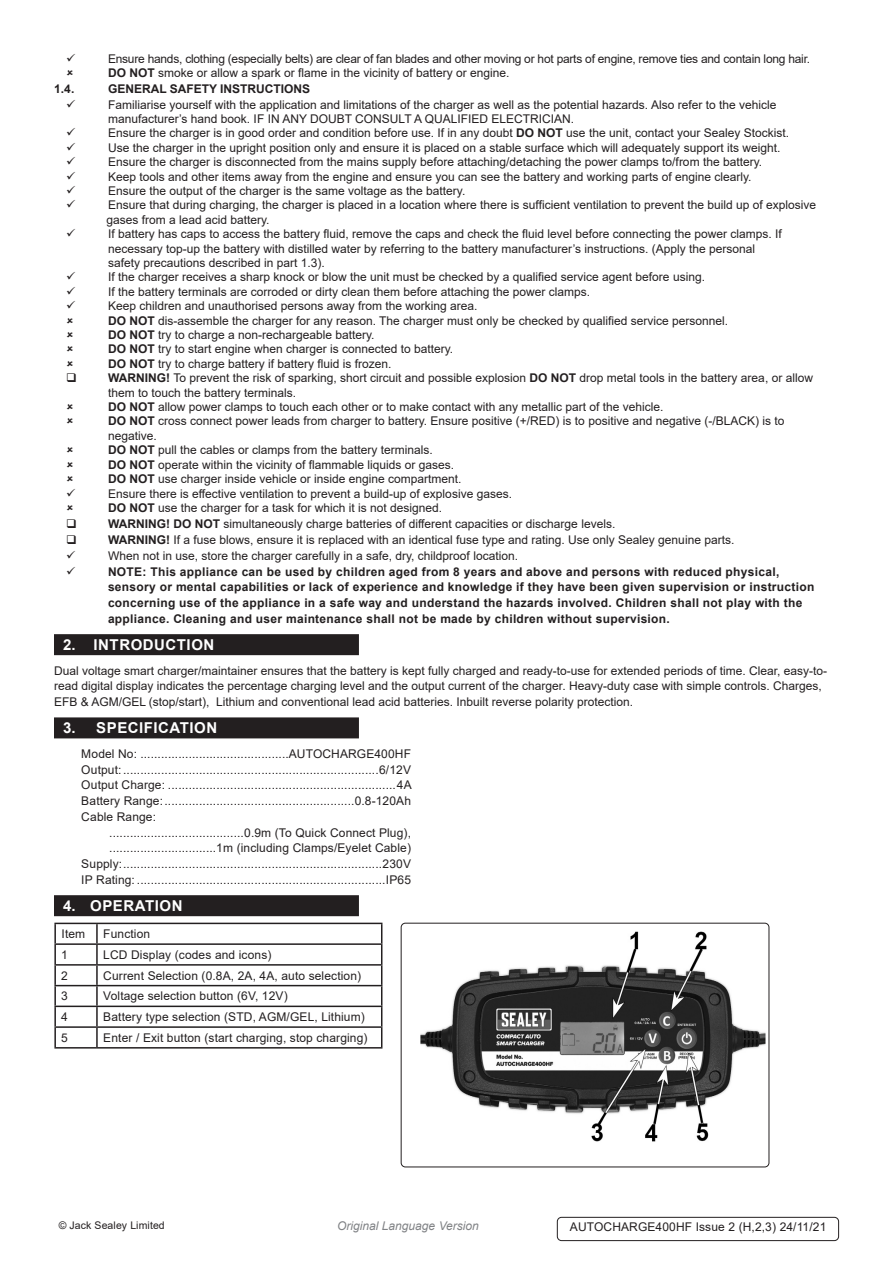
<style>
.page{position:relative;width:893px;height:1263px;background:#fff}
.page>*{position:absolute;margin:0;border:0;box-sizing:border-box;transform-origin:0 0}
.t1{font:700 15px "Arial";letter-spacing:.035em;color:#fff}
.Body{font:12px/14.4px "Arial";color:#231f20}
.Specifications__Tabb{font:12px "Arial";letter-spacing:.01em;color:#231f20}
.t2{font:700 12px/15.8px "Arial";letter-spacing:.025em;color:#231f20}
.Body-2{font:12px "Arial";letter-spacing:-.02em;color:#231f20}
.Body__Footer{font:12px "Arial";letter-spacing:.01em;color:#231f20}
.t3{font:700 12px "Arial";color:#231f20}
.t4{font:italic 12px "Arial";color:#808285}
.Body__Justified__7pt{font:10.5px "Arial";letter-spacing:.01em;color:#231f20}
.s1{font-weight:700}
.s2{font-weight:400;font-size:12px;color:#231f20}
</style>
<div class="page">
<div style="left:54px;top:634px;width:305px;height:21px;background:#231f20"></div>
<div style="left:54px;top:717px;width:305px;height:21px;background:#231f20"></div>
<div style="left:54px;top:895px;width:305px;height:21px;background:#231f20"></div>
<hr style="left:54px;top:923px;width:43px;height:1px;background:#231f20">
<hr style="left:97px;top:923px;width:285px;height:1px;background:#231f20">
<hr style="left:54px;top:943px;width:43px;height:2px;background:#231f20">
<hr style="left:97px;top:943px;width:285px;height:2px;background:#231f20">
<hr style="left:54px;top:964px;width:43px;height:2px;background:#231f20">
<hr style="left:97px;top:964px;width:285px;height:2px;background:#231f20">
<hr style="left:54px;top:985px;width:43px;height:1px;background:#231f20">
<hr style="left:97px;top:985px;width:285px;height:1px;background:#231f20">
<hr style="left:54px;top:1005px;width:43px;height:2px;background:#231f20">
<hr style="left:97px;top:1005px;width:285px;height:2px;background:#231f20">
<hr style="left:54px;top:1026px;width:43px;height:2px;background:#231f20">
<svg style="left:54px;top:924px;width:2px;height:123px"></svg>
<hr style="left:97px;top:1026px;width:285px;height:2px;background:#231f20">
<svg style="left:96px;top:924px;width:2px;height:123px"></svg>
<svg style="left:381px;top:924px;width:1px;height:123px"></svg>
<hr style="left:54px;top:1047px;width:43px;height:1px;background:#231f20">
<hr style="left:97px;top:1047px;width:285px;height:1px;background:#231f20">
<img style="left:420px;top:931px;width:345px;height:211px">
<div style="left:401px;top:923px;width:368px;height:244px;border:1px solid #231f20;border-radius:4px"></div>
<div style="left:557px;top:1217px;width:282px;height:24px;border:1px solid #231f20;border-radius:4px"></div>
<p class="Body-2" style="left:108px;top:50px;width:704px">Ensure hands, clothing (especially belts) are clear of fan blades and other moving or hot parts of engine, remove ties and contain long hair.</p>
<p class="Body" style="left:108px;top:66px;width:403px"><span class="s1">DO NOT</span> smoke or allow a spark or flame in the vicinity of battery or engine.</p>
<p class="t2" style="left:54px;top:81px;width:22px">1.4.</p>
<p class="t3" style="left:108px;top:80px;width:204px">GENERAL SAFETY INSTRUCTIONS</p>
<p class="Body" style="left:108px;top:97px;width:670px">Familiarise yourself with the application and limitations of the charger as well as the potential hazards. Also refer to the vehicle manufacturer’s hand book. IF IN ANY DOUBT CONSULT A QUALIFIED ELECTRICIAN.</p>
<p class="Body" style="left:108px;top:126px;width:683px">Ensure the charger is in good order and condition before use. If in any doubt <span class="s1">DO NOT</span> use the unit, contact your Sealey Stockist.</p>
<p class="Body" style="left:108px;top:140px;width:674px">Use the charger in the upright position only and ensure it is placed on a stable surface which will adequately support its weight.</p>
<p class="Body" style="left:108px;top:155px;width:656px">Ensure the charger is disconnected from the mains supply before attaching/detaching the power clamps to/from the battery.</p>
<p class="Body" style="left:108px;top:169px;width:645px">Keep tools and other items away from the engine and ensure you can see the battery and working parts of engine clearly.</p>
<p class="Body" style="left:108px;top:184px;width:359px">Ensure the output of the charger is the same voltage as the battery.</p>
<p class="Body" style="left:106px;top:198px;width:711px">Ensure that during charging, the charger is placed in a location where there is sufficient ventilation to prevent the build up of explosive gases from a lead acid battery.</p>
<p class="Body" style="left:108px;top:227px;width:675px">If battery has caps to access the battery fluid, remove the caps and check the fluid level before connecting the power clamps. If necessary top-up the battery with distilled water by referring to the battery manufacturer’s instructions. (Apply the personal safety precautions described in part 1.3).</p>
<p class="Body" style="left:108px;top:270px;width:598px">If the charger receives a sharp knock or blow the unit must be checked by a qualified service agent before using.</p>
<p class="Body" style="left:108px;top:284px;width:484px">If the battery terminals are corroded or dirty clean them before attaching the power clamps.</p>
<p class="Body" style="left:108px;top:299px;width:371px">Keep children and unauthorised persons away from the working area.</p>
<p class="Body" style="left:108px;top:313px;width:622px"><span class="s1">DO NOT</span> dis-assemble the charger for any reason. The charger must only be checked by qualified service personnel.</p>
<p class="Body" style="left:108px;top:328px;width:268px"><span class="s1">DO NOT</span> try to charge a non-rechargeable battery.</p>
<p class="Body" style="left:108px;top:342px;width:347px"><span class="s1">DO NOT</span> try to start engine when charger is connected to battery.</p>
<p class="Body" style="left:108px;top:356px;width:285px"><span class="s1">DO NOT</span> try to charge battery if battery fluid is frozen.</p>
<p class="Body" style="left:108px;top:371px;width:706px"><span class="s1">WARNING!</span> To prevent the risk of sparking, short circuit and possible explosion <span class="s1">DO NOT</span> drop metal tools in the battery area, or allow them to touch the battery terminals.</p>
<p class="Body" style="left:108px;top:400px;width:557px"><span class="s1">DO NOT</span> allow power clamps to touch each other or to make contact with any metallic part of the vehicle.</p>
<p class="Body" style="left:108px;top:414px;width:678px"><span class="s1">DO NOT</span> cross connect power leads from charger to battery. Ensure positive (+/RED) is to positive and negative (-/BLACK) is to negative.</p>
<p class="Body" style="left:108px;top:443px;width:326px"><span class="s1">DO NOT</span> pull the cables or clamps from the battery terminals.</p>
<p class="Body" style="left:108px;top:457px;width:348px"><span class="s1">DO NOT</span> operate within the vicinity of flammable liquids or gases.</p>
<p class="Body" style="left:108px;top:472px;width:355px"><span class="s1">DO NOT</span> use charger inside vehicle or inside engine compartment.</p>
<p class="Body" style="left:108px;top:486px;width:406px">Ensure there is effective ventilation to prevent a build-up of explosive gases.</p>
<p class="Body" style="left:108px;top:500px;width:336px"><span class="s1">DO NOT</span> use the charger for a task for which it is not designed.</p>
<p class="Body" style="left:108px;top:516px;width:509px"><span class="s1">WARNING! DO NOT</span> simultaneously charge batteries of different capacities or discharge levels.</p>
<p class="Body" style="left:108px;top:533px;width:628px"><span class="s1">WARNING!</span> If a fuse blows, ensure it is replaced with an identical fuse type and rating. Use only Sealey genuine parts.</p>
<p class="Body" style="left:108px;top:548px;width:411px">When not in use, store the charger carefully in a safe, dry, childproof location.</p>
<p class="t2" style="left:108px;top:564px;width:708px">NOTE: This appliance can be used by children aged from 8 years and above and persons with reduced physical, sensory or mental capabilities or lack of experience and knowledge if they have been given supervision or instruction concerning use of the appliance in a safe way and understand the hazards involved. Children shall not play with the appliance. Cleaning and user maintenance shall not be made by children without supervision.</p>
<p class="t1" style="left:63px;top:634px;width:153px">2. INTRODUCTION</p>
<p class="Body" style="left:54px;top:662px;width:775px;line-height:15.8px">Dual voltage smart charger/maintainer ensures that the battery is kept fully charged and ready-to-use for extended periods of time. Clear, easy-to&shy;read digital display indicates the percentage charging level and the output current of the charger. Heavy-duty case with simple controls. Charges,<br>EFB &amp; AGM/GEL (stop/start), Lithium and conventional lead acid batteries. Inbuilt reverse polarity protection.</p>
<p class="t1" style="left:63px;top:717px;width:156px">3. <span class="s2">i</span> SPECIFICATION</p>
<p class="Specifications__Tabb" style="left:81px;top:745px;width:331px">Model No: ...........................................AUTOCHARGE400HF</p>
<p class="Specifications__Tabb" style="left:81px;top:761px;width:331px">Output:..........................................................................6/12V</p>
<p class="Specifications__Tabb" style="left:81px;top:777px;width:332px">Output Charge: ..................................................................4A</p>
<p class="Specifications__Tabb" style="left:81px;top:793px;width:331px">Battery Range:.......................................................0.8-120Ah</p>
<p class="Specifications__Tabb" style="left:81px;top:808px;width:76px">Cable Range:</p>
<p class="Specifications__Tabb" style="left:109px;top:824px;width:303px">.......................................0.9m (To Quick Connect Plug),</p>
<p class="Specifications__Tabb" style="left:109px;top:840px;width:303px">...............................1m (including Clamps/Eyelet Cable)</p>
<p class="Specifications__Tabb" style="left:81px;top:856px;width:331px">Supply:...........................................................................230V</p>
<p class="Specifications__Tabb" style="left:81px;top:871px;width:331px">IP Rating: ........................................................................IP65</p>
<p class="t1" style="left:63px;top:895px;width:121px">4. OPERATION</p>
<p class="Body" style="left:61px;top:927px;width:25px">Item</p>
<p class="Body" style="left:103px;top:927px;width:49px">Function</p>
<p class="Body" style="left:61px;top:947px;width:8px">1</p>
<p class="Body" style="left:103px;top:947px;width:170px">LCD Display (codes and icons)</p>
<p class="Body" style="left:61px;top:968px;width:8px">2</p>
<p class="Body" style="left:103px;top:968px;width:259px">Current Selection (0.8A, 2A, 4A, auto selection)</p>
<p class="Body" style="left:61px;top:989px;width:8px">3</p>
<p class="Body" style="left:103px;top:989px;width:186px">Voltage selection button (6V, 12V)</p>
<p class="Body" style="left:61px;top:1009px;width:8px">4</p>
<p class="Body" style="left:103px;top:1009px;width:263px">Battery type selection (STD, AGM/GEL, Lithium)</p>
<p class="Body" style="left:61px;top:1030px;width:8px">5</p>
<p class="Body" style="left:103px;top:1030px;width:266px">Enter / Exit button (start charging, stop charging)</p>
<p class="Body__Justified__7pt" style="left:59px;top:1218px;width:108px">© Jack Sealey Limited</p>
<p class="t4" style="left:337px;top:1218px;width:143px">Original Language Version</p>
<p class="Body__Footer" style="left:570px;top:1218px;width:258px">AUTOCHARGE400HF Issue 2 (H,2,3) 24/11/21</p>
</div>
